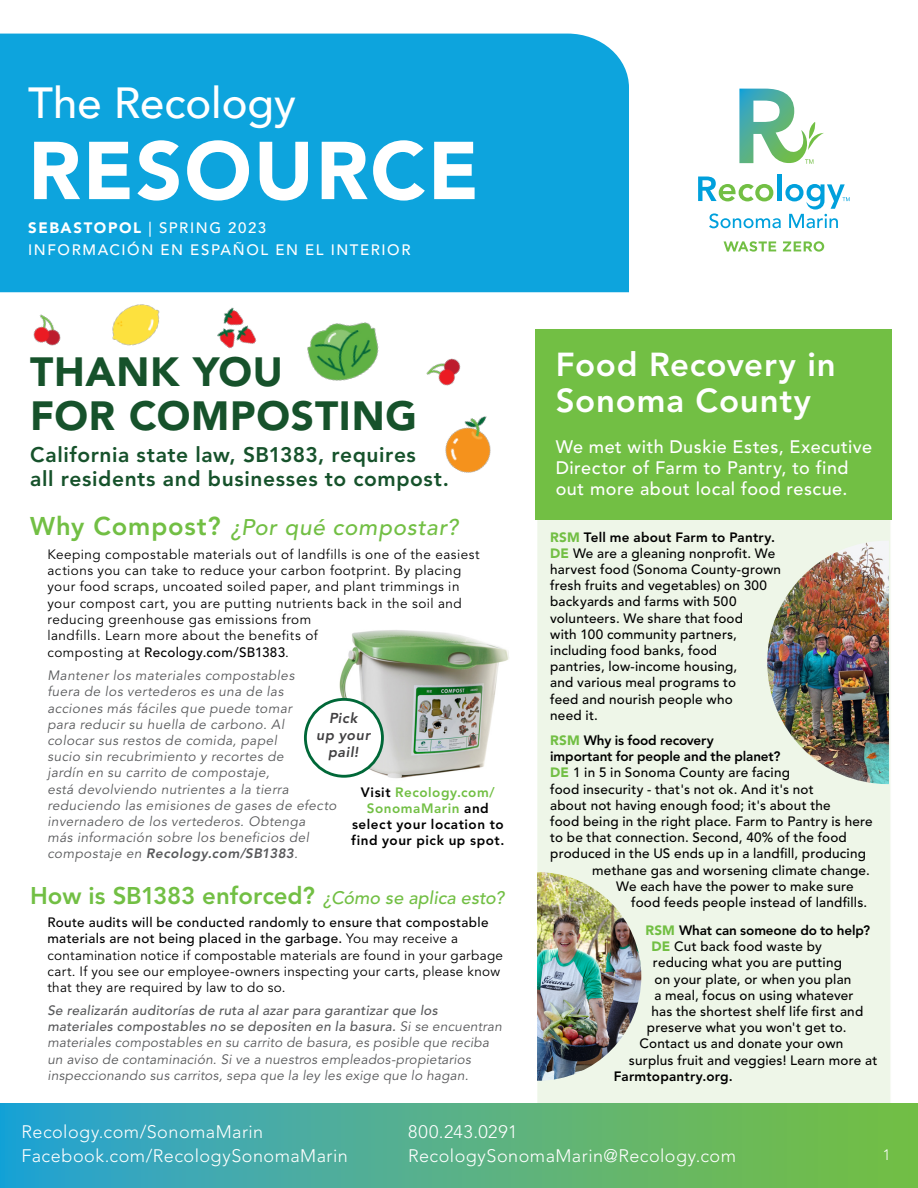
<style>
.page{position:relative;width:918px;height:1188px;background:#fff}
.page>*{position:absolute;margin:0;border:0;box-sizing:border-box;transform-origin:0 0}
.t1{font:900 81px "Avenir LT Std";letter-spacing:.025em;color:#fff}
.t2{font:500 43.5px "Avenir";color:#fff}
.Sub_Headers{font:900 40.5px "Avenir LT Std";letter-spacing:.02em;color:#16522b}
.Article_Title{font:800 33px/36px "Avenir LT Std";letter-spacing:.025em;color:#fff}
.Article_Title-2{font:800 24px "Avenir LT Std";color:#72bf44}
.Article_Title-3{font:italic 500 22.5px "Avenir LT Std";letter-spacing:.035em;color:#72bf44}
.Sub_Headers-2{font:800 21px/24px "Avenir LT Std";letter-spacing:.025em;color:#16522b}
.Article_Secondary_Ti{font:300 18px "Avenir LT Std";letter-spacing:.025em;color:#fff}
.Sub_Headers-3{font:500 18px/21px "Avenir LT Std";letter-spacing:.025em;color:#fff}
.Masthead__Newsletter{font:500 15px "Avenir LT Std";letter-spacing:.105em;color:#fff}
.Italics{font:300 15px "Avenir LT Std";color:#fff}
.Italics-2{font:italic 800 14.25px/17.1px "Avenir LT Std";letter-spacing:.04em;color:#414042;text-align:center}
.Title_Bold{font:500 13.5px/16.2px "Avenir LT Std";letter-spacing:.015em;color:#000}
.Body_Copy{font:italic 13.5px/16.2px "Avenir LT Std";letter-spacing:.03em;color:#58595b}
.Body_Copy-2{font:13.5px/16.4px "Avenir LT Std";letter-spacing:.035em;color:#000}
.Title_Bold-2{font:800 13.5px/16.2px "Avenir LT Std";letter-spacing:-.005em;color:#000}
.Body_Copy-3{font:800 13.5px/16.2px "Avenir LT Std";letter-spacing:.04em;color:#000;text-align:center}
.Title_Bold-3{font:800 13.5px "Avenir LT Std";letter-spacing:.015em;color:#000}
.s1{font-weight:900}
.s2{font-weight:800;font-style:normal;font-size:25.5px}
.s3{font-weight:500}
.s4{font-weight:800}
.s5{color:#72bf44}
.s6{font-weight:500;font-style:italic;font-size:18px}
.s7{font-weight:900;color:#72bf44}
</style>
<div class="page">
<div style="left:536px;top:328px;width:356px;height:807px;background:#eef6e8;border:2px solid #fff"></div>
<div style="left:536px;top:329px;width:356px;height:190px;background:#72bf44"></div>
<svg style="left:0;top:1104px;width:918px;height:84px;background:#53b088"></svg>
<div style="left:0;top:34px;width:629px;height:258px;background:#0da4dd"></div>
<hr style="left:777px;top:175px;width:4px;height:26px;background:#00a0dc">
<svg style="left:739px;top:89px;width:85px;height:75px"></svg>
<svg style="left:724px;top:241px;width:52px;height:11px"></svg>
<svg style="left:783px;top:241px;width:41px;height:11px"></svg>
<svg style="left:698px;top:177px;width:152px;height:51px"></svg>
<img style="left:767px;top:541px;width:122px;height:243px">
<img style="left:537px;top:872px;width:104px;height:209px">
<img style="left:0;top:289px;width:80px;height:105px">
<img style="left:402px;top:333px;width:71px;height:53px">
<img style="left:103px;top:289px;width:69px;height:57px">
<img style="left:289px;top:288px;width:110px;height:93px">
<img style="left:172px;top:266px;width:105px;height:83px">
<img style="left:445px;top:401px;width:61px;height:82px">
<img style="left:339px;top:623px;width:170px;height:163px">
<div style="left:305px;top:699px;width:77px;height:77px;background:#fff;border-radius:50%"></div>
<div style="left:304px;top:698px;width:80px;height:80px;border:3px solid #006838;border-radius:50%"></div>
<p class="t2" style="left:28px;top:65px;width:269px">The Recology</p>
<p class="t1" style="left:28px;top:122px;width:452px">RESOURCE</p>
<p class="Masthead__Newsletter" style="left:28px;top:219px;width:239px"><span class="s1">SEBASTOPOL</span> | SPRING 2023</p>
<p class="Masthead__Newsletter" style="left:28px;top:241px;width:384px">INFORMACIÓN EN ESPAÑOL EN EL INTERIOR</p>
<p class="Sub_Headers" style="left:30px;top:348px;width:254px">THANK YOU</p>
<p class="Sub_Headers" style="left:30px;top:391px;width:388px">FOR COMPOSTING</p>
<p class="Sub_Headers-2" style="left:30px;top:443px;width:420px">California state law, SB1383, requires<br>all residents and businesses to compost.</p>
<p class="Article_Title-3" style="left:30px;top:514px;width:429px"><span class="s2">Why Compost?</span> ¿Por qué compostar?</p>
<p class="Body_Copy-2" style="left:47px;top:547px;width:434px">Keeping compostable materials out of landfills is one of the easiest actions you can take to reduce your carbon footprint. By placing your food scraps, uncoated soiled paper, and plant trimmings in your compost cart, you are putting nutrients back in the soil and reducing greenhouse gas emissions from<br>landfills. Learn more about the benefits of<br>composting at <span class="s3">Recology.com/SB1383</span>.</p>
<p class="Body_Copy" style="left:47px;top:668px;width:291px">Mantener los materiales compostables<br>fuera de los vertederos es una de las acciones más fáciles que puede tomar<br>para reducir su huella de carbono. Al<br>colocar sus restos de comida, papel<br>sucio sin recubrimiento y recortes de<br>jardín en su carrito de compostaje,<br>está devolviendo nutrientes a la tierra reduciendo las emisiones de gases de efecto invernadero de los vertederos. Obtenga<br>más información sobre los beneficios del compostaje en <span class="s4">Recology.com/SB1383</span>.</p>
<p class="Italics-2" style="left:316px;top:709px;width:56px">Pick<br>up your pail!</p>
<p class="Body_Copy-3" style="left:351px;top:784px;width:155px">Visit <span class="s5">Recology.com/<br>SonomaMarin</span> and select your location to find your pick up spot.</p>
<p class="Article_Title-2" style="left:30px;top:882px;width:475px">How is SB1383 enforced? <span class="s6">¿Cómo se aplica esto?</span></p>
<p class="Body_Copy-2" style="left:47px;top:915px;width:457px"><span class="s3">Route audits will be conducted randomly to ensure that compostable materials are not being placed in the garbage.</span> You may receive a contamination notice if compostable materials are found in your garbage cart. If you see our employee-owners inspecting your carts, please know that they are required by law to do so.</p>
<p class="Body_Copy" style="left:47px;top:1003px;width:456px"><span class="s3">Se realizarán auditorías de ruta al azar para garantizar que los materiales compostables no se depositen en la basura.</span> Si se encuentran materiales compostables en su carrito de basura, es posible que reciba un aviso de contaminación. Si ve a nuestros empleados-propietarios inspeccionando sus carritos, sepa que la ley les exige que lo hagan.</p>
<p class="Article_Title" style="left:556px;top:347px;width:281px">Food Recovery in<br>Sonoma County</p>
<p class="Sub_Headers-3" style="left:556px;top:437px;width:318px">We met with Duskie Estes, Executive<br>Director of Farm to Pantry, to find out more about local food rescue.</p>
<p class="Title_Bold-3" style="left:550px;top:529px;width:226px"><span class="s7">RSM</span> Tell me about Farm to Pantry.</p>
<p class="Title_Bold" style="left:550px;top:545px;width:232px"><span class="s7">DE</span> We are a gleaning nonprofit. We harvest food (Sonoma County-grown fresh fruits and vegetables) on 300 backyards and farms with 500 volunteers. We share that food<br>with 100 community partners, including food banks, food<br>pantries, low-income housing,<br>and various meal programs to<br>feed and nourish people who<br>need it.</p>
<p class="Title_Bold-2" style="left:550px;top:732px;width:232px"><span class="s7">RSM</span> Why is food recovery<br>important for people and the planet?</p>
<p class="Title_Bold" style="left:550px;top:765px;width:241px"><span class="s7">DE</span> 1 in 5 in Sonoma County are facing</p>
<p class="Title_Bold" style="left:550px;top:781px;width:265px">food insecurity - that's not ok. And it's not</p>
<p class="Title_Bold" style="left:550px;top:797px;width:282px">about not having enough food; it's about the</p>
<p class="Title_Bold" style="left:550px;top:814px;width:324px">food being in the right place. Farm to Pantry is here</p>
<p class="Title_Bold" style="left:550px;top:830px;width:298px">to be that connection. Second, 40% of the food</p>
<p class="Title_Bold" style="left:550px;top:846px;width:317px">produced in the US ends up in a landfill, producing</p>
<p class="Title_Bold" style="left:592px;top:862px;width:279px">methane gas and worsening climate change.</p>
<p class="Title_Bold" style="left:616px;top:878px;width:239px">We each have the power to make sure</p>
<p class="Title_Bold" style="left:631px;top:895px;width:238px">food feeds people instead of landfills.</p>
<p class="Title_Bold-2" style="left:645px;top:922px;width:226px"><span class="s7">RSM</span> What can someone do to help?</p>
<p class="Title_Bold" style="left:651px;top:939px;width:172px"><span class="s7">DE</span> Cut back food waste by</p>
<p class="Title_Bold" style="left:653px;top:955px;width:191px">reducing what you are putting</p>
<p class="Title_Bold" style="left:654px;top:971px;width:198px">on your plate, or when you plan</p>
<p class="Title_Bold" style="left:654px;top:987px;width:201px">a meal, focus on using whatever</p>
<p class="Title_Bold" style="left:651px;top:1004px;width:213px">has the shortest shelf life first and</p>
<p class="Title_Bold" style="left:647px;top:1020px;width:201px">preserve what you won't get to.</p>
<p class="Title_Bold" style="left:639px;top:1036px;width:205px">Contact us and donate your own</p>
<p class="Title_Bold" style="left:629px;top:1052px;width:250px">surplus fruit and veggies! Learn more at</p>
<p class="Title_Bold-3" style="left:614px;top:1068px;width:120px">Farmtopantry.org.</p>
<p class="Article_Secondary_Ti" style="left:22px;top:1121px;width:243px">Recology.com/SonomaMarin</p>
<p class="Article_Secondary_Ti" style="left:22px;top:1145px;width:328px">Facebook.com/RecologySonomaMarin</p>
<p class="Article_Secondary_Ti" style="left:408px;top:1121px;width:111px">800.243.0291</p>
<p class="Article_Secondary_Ti" style="left:408px;top:1145px;width:329px">RecologySonomaMarin@Recology.com</p>
<p class="Italics" style="left:883px;top:1146px;width:9px">1</p>
</div>
